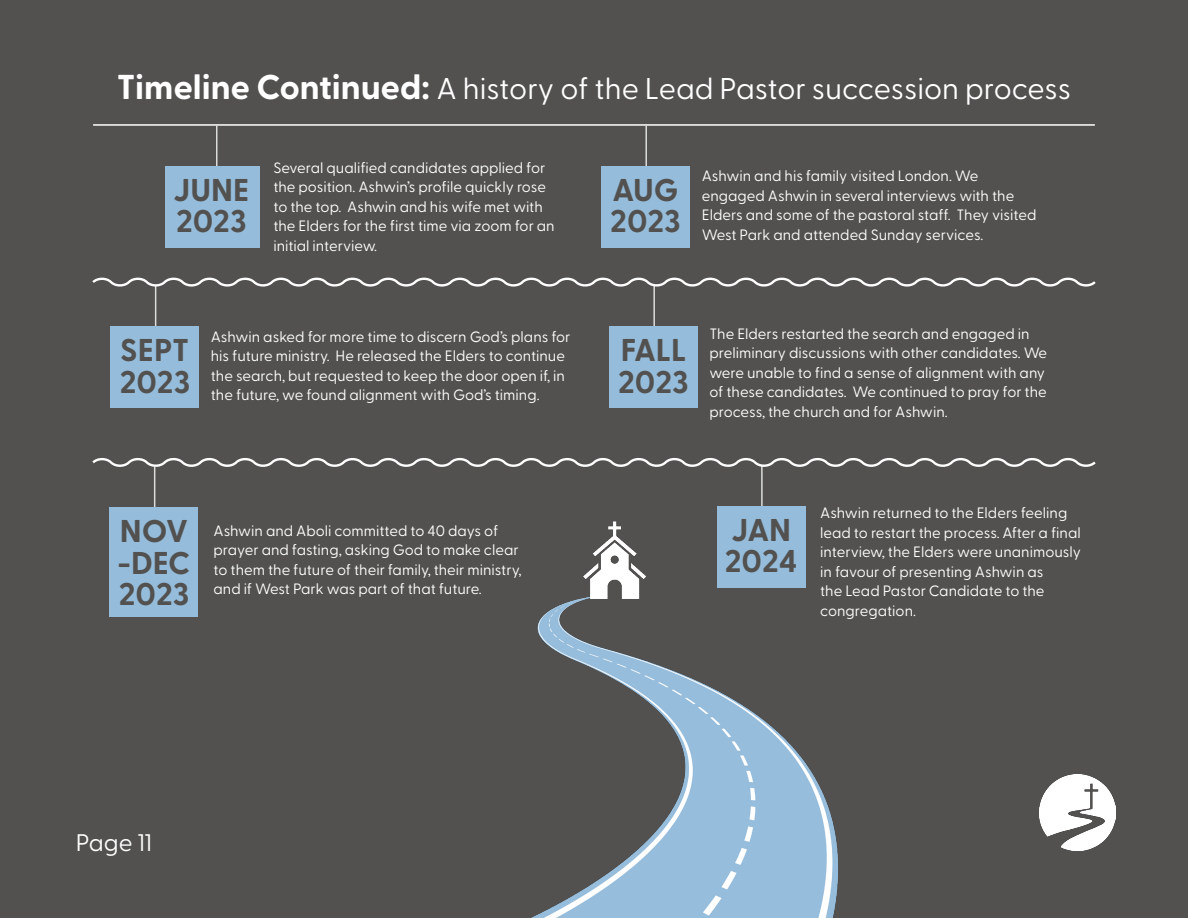
<style>
.page{position:relative;width:1188px;height:918px;background:#52514f}
.page>*{position:absolute;margin:0;border:0;box-sizing:border-box;transform-origin:0 0}
.t1{font:700 31.5px "Greycliff CF";color:#52514f}
.t2{font:30px "Greycliff CF";color:#fff}
.t3{font:24px "Greycliff CF";color:#fff}
.t4{font:15px/19.5px "Greycliff CF";color:#fff}
.s1{font-weight:700;font-size:34.5px}
</style>
<div class="page">
<img style="left:1040px;top:774px;width:75px;height:76px">
<hr style="left:93px;top:124px;width:1002px;height:2px;background:#fff">
<svg style="left:92px;top:277px;width:1004px;height:13px"></svg>
<hr style="left:155px;top:286px;width:1px;height:40px;background:#fff">
<div style="left:111px;top:326px;width:88px;height:82px;background:#95bcda"></div>
<hr style="left:653px;top:286px;width:2px;height:40px;background:#fff">
<div style="left:609px;top:326px;width:89px;height:82px;background:#95bcda"></div>
<hr style="left:761px;top:466px;width:2px;height:40px;background:#fff">
<div style="left:717px;top:506px;width:88px;height:82px;background:#95bcda"></div>
<svg style="left:92px;top:458px;width:1004px;height:12px"></svg>
<hr style="left:216px;top:126px;width:1px;height:40px;background:#fff">
<div style="left:165px;top:166px;width:95px;height:82px;background:#95bcda"></div>
<hr style="left:645px;top:126px;width:2px;height:40px;background:#fff">
<div style="left:601px;top:166px;width:89px;height:82px;background:#95bcda"></div>
<hr style="left:154px;top:467px;width:1px;height:40px;background:#fff">
<div style="left:110px;top:507px;width:88px;height:110px;background:#95bcda"></div>
<img style="left:531px;top:555px;width:307px;height:363px">
<img style="left:580px;top:521px;width:70px;height:85px">
<p class="t2" style="left:117px;top:66px;width:956px"><span class="s1">Timeline Continued:</span> A history of the Lead Pastor succession process</p>
<p class="t1" style="left:173px;top:166px;width:78px">JUNE</p>
<p class="t1" style="left:176px;top:197px;width:72px">2023</p>
<p class="t4" style="left:273px;top:157px;width:283px">Several qualified candidates applied for the position. Ashwin’s profile quickly rose to the top. Ashwin and his wife met with the Elders for the first time via zoom for an initial interview.</p>
<p class="t1" style="left:613px;top:166px;width:67px">AUG</p>
<p class="t1" style="left:610px;top:197px;width:72px">2023</p>
<p class="t4" style="left:702px;top:165px;width:336px">Ashwin and his family visited London. We engaged Ashwin in several interviews with the Elders and some of the pastoral staff. They visited West Park and attended Sunday services.</p>
<p class="t1" style="left:120px;top:326px;width:71px">SEPT</p>
<p class="t1" style="left:120px;top:358px;width:72px">2023</p>
<p class="t4" style="left:211px;top:326px;width:361px">Ashwin asked for more time to discern God’s plans for his future ministry. He released the Elders to continue the search, but requested to keep the door open if, in the future, we found alignment with God’s timing.</p>
<p class="t1" style="left:621px;top:326px;width:67px">FALL</p>
<p class="t1" style="left:618px;top:358px;width:72px">2023</p>
<p class="t4" style="left:709px;top:323px;width:339px">The Elders restarted the search and engaged in preliminary discussions with other candidates. We were unable to find a sense of alignment with any of these candidates. We continued to pray for the process, the church and for Ashwin.</p>
<p class="t1" style="left:120px;top:507px;width:70px">NOV</p>
<p class="t1" style="left:117px;top:539px;width:74px">-DEC</p>
<p class="t1" style="left:119px;top:570px;width:72px">2023</p>
<p class="t4" style="left:214px;top:520px;width:310px">Ashwin and Aboli committed to 40 days of prayer and fasting, asking God to make clear to them the future of their family, their ministry, and if West Park was part of that future.</p>
<p class="t1" style="left:731px;top:506px;width:62px">JAN</p>
<p class="t1" style="left:725px;top:537px;width:74px">2024</p>
<p class="t4" style="left:820px;top:502px;width:262px">Ashwin returned to the Elders feeling lead to restart the process. After a final interview, the Elders were unanimously in favour of presenting Ashwin as<br>the Lead Pastor Candidate to the congregation.</p>
<p class="t3" style="left:76px;top:825px;width:78px">Page 11</p>
</div>
